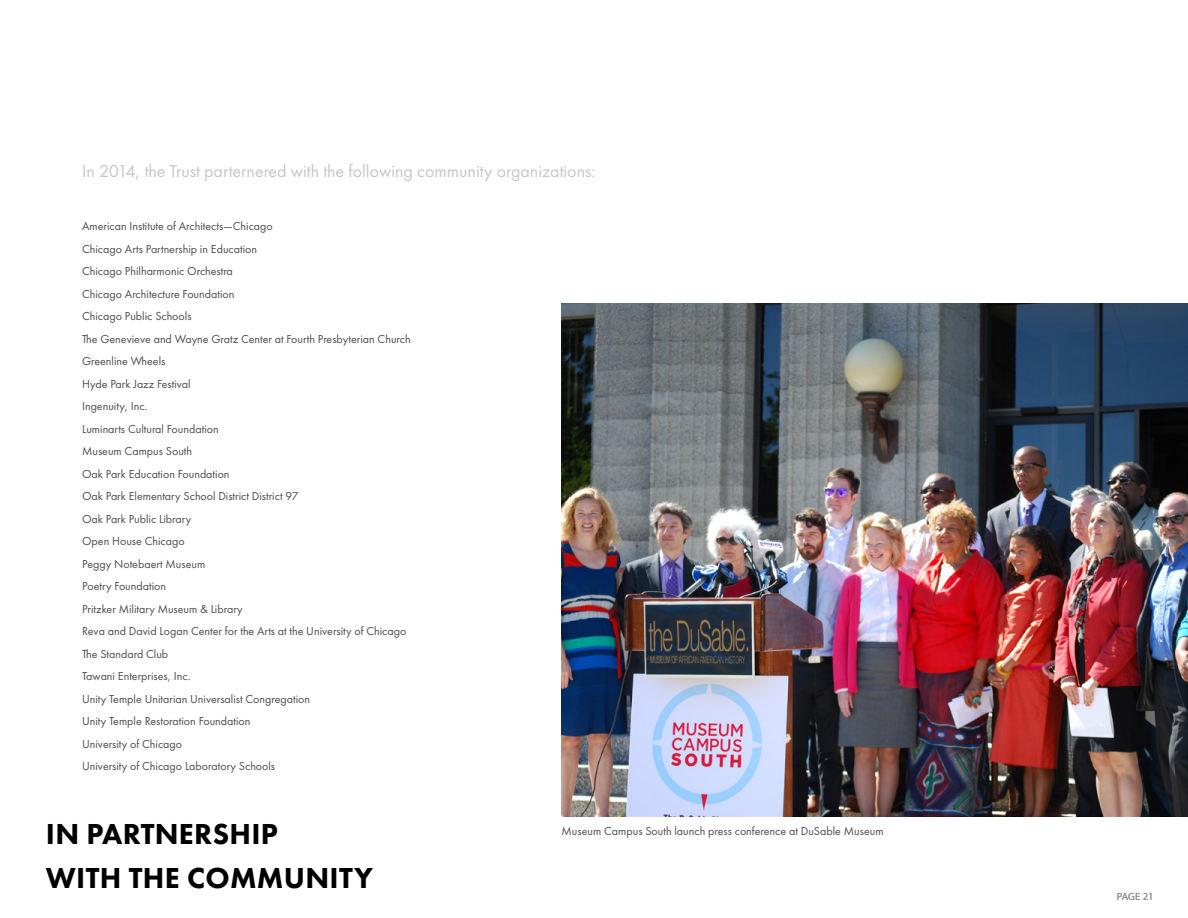
<style>
.page{position:relative;width:1188px;height:918px;background:#fff}
.page>*{position:absolute;margin:0;border:0;box-sizing:border-box;transform-origin:0 0}
.t1{font:800 30px/43.5px "Futura PT";letter-spacing:.01em;color:#000}
.t2{font:18px "Futura PT";color:#c7c8c5}
.t3{font:12px/22.5px "Futura PT";color:#4d4d4a}
.t4{font:10.5px "Myriad Pro";color:#949591}
</style>
<div class="page">
<img style="left:562px;top:303px;width:626px;height:514px">
<h2 class="t2" style="left:82px;top:161px;width:515px">In 2014, the Trust parternered with the following community organizations:</h2>
<p class="t3" style="left:82px;top:215px;width:330px">American Institute of Architects—Chicago<br>Chicago Arts Partnership in Education<br>Chicago Philharmonic Orchestra<br>Chicago Architecture Foundation<br>Chicago Public Schools<br>The Genevieve and Wayne Gratz Center at Fourth Presbyterian Church<br>Greenline Wheels<br>Hyde Park Jazz Festival<br>Ingenuity, Inc.<br>Luminarts Cultural Foundation<br>Museum Campus South<br>Oak Park Education Foundation<br>Oak Park Elementary School District District 97<br>Oak Park Public Library<br>Open House Chicago<br>Peggy Notebaert Museum<br>Poetry Foundation<br>Pritzker Military Museum &amp; Library<br>Reva and David Logan Center for the Arts at the University of Chicago<br>The Standard Club<br>Tawani Enterprises, Inc.<br>Unity Temple Unitarian Universalist Congregation<br>Unity Temple Restoration Foundation<br>University of Chicago<br>University of Chicago Laboratory Schools</p>
<h1 class="t1" style="left:46px;top:812px;width:329px">IN PARTNERSHIP<br>WITH THE COMMUNITY</h1>
<p class="t3" style="left:562px;top:820px;width:324px">Museum Campus South launch press conference at DuSable Museum</p>
<p class="t4" style="left:1117px;top:890px;width:38px">PAGE 21</p>
</div>
